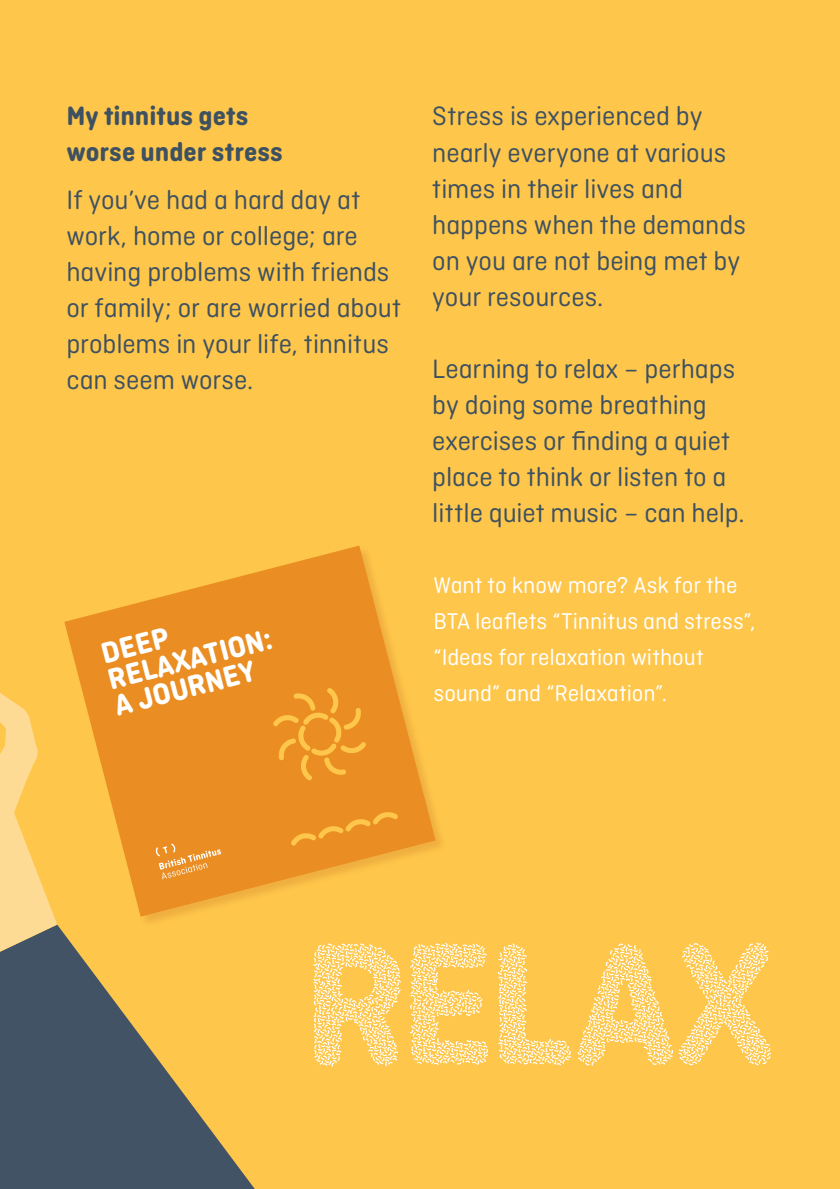
<style>
.page{position:relative;width:840px;height:1189px;background:#fec64a}
.page>*{position:absolute;margin:0;border:0;box-sizing:border-box;transform-origin:0 0}
.t1{font:700 31.4px/27px "Ciutadella Rounded";color:#fff}
.t2{font:28px/36px "Ciutadella Rounded";letter-spacing:-.005em;color:#3e5161}
.t3{font:700 28px/36px "Ciutadella Rounded";color:#3e5161}
.t4{font:24px/36px "Ciutadella Rounded";color:#fff}
</style>
<div class="page">
<svg style="left:0;top:924px;width:255px;height:265px;fill:#415364"></svg>
<svg style="left:0;top:693px;width:57px;height:283px"></svg>
<svg style="left:313px;top:942px;width:458px;height:124px"></svg>
<div style="left:64px;top:546px;width:383px;height:382px;background:#fec64a"></div>
<svg style="left:64px;top:545px;width:371px;height:371px;fill:#ea8d22"></svg>
<svg style="left:155px;top:843px;width:66px;height:36px"></svg>
<svg style="left:291px;top:811px;width:107px;height:35px"></svg>
<svg style="left:273px;top:687px;width:93px;height:93px"></svg>
<p class="t3" style="left:66px;top:98px;width:218px">My tinnitus gets worse under stress</p>
<p class="t2" style="left:66px;top:182px;width:336px">If you’ve had a hard day at work, home or college; are having problems with friends or family; or are worried about problems in your life, tinnitus can seem worse.</p>
<p class="t1" style="left:98px;top:641px;width:170px;rotate:-15deg">DEEP<br>RELAXATION:<br>A JOURNEY</p>
<p class="t2" style="left:432px;top:98px;width:315px">Stress is experienced by nearly everyone at various times in their lives and happens when the demands on you are not being met by your resources.</p>
<p class="t2" style="left:432px;top:350px;width:314px">Learning to relax – perhaps by doing some breathing exercises or finding a quiet place to think or listen to a little quiet music – can help.</p>
<p class="t4" style="left:433px;top:567px;width:323px">Want to know more? Ask for the<br>BTA leaflets “Tinnitus and stress”, “Ideas for relaxation without sound” and “Relaxation”.</p>
</div>
